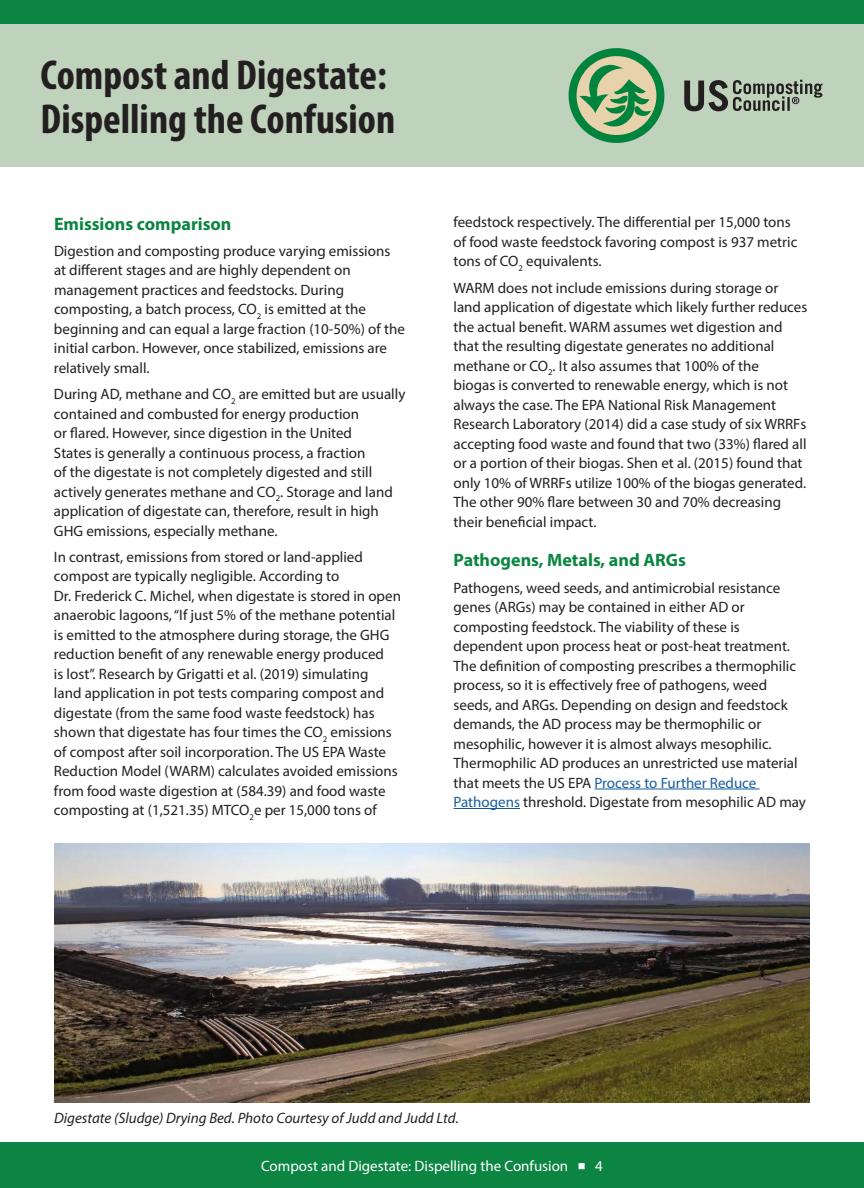
<style>
.page{position:relative;width:864px;height:1188px;background:#fff}
.page>*{position:absolute;margin:0;border:0;box-sizing:border-box;transform-origin:0 0}
.t1{font:700 condensed 42px/43.5px "Myriad Pro";color:#231f20}
.t2{font:700 18px "Myriad Pro";color:#0c8542}
.t3{font:15px/19.5px "Myriad Pro";color:#231f20}
.t4{font:italic 15px "Myriad Pro";color:#231f20}
.t5{font:15px "Myriad Pro";color:#fff}
.s1{color:#175d9e}
</style>
<div class="page">
<div style="left:0;top:24px;width:864px;height:142px;background:#bfd2bc"></div>
<div style="left:0;top:1142px;width:864px;height:46px;background:#0c8542"></div>
<div style="left:0;top:0;width:864px;height:24px;background:#0c8542"></div>
<svg style="left:569px;top:48px;width:95px;height:95px"></svg>
<svg style="left:684px;top:80px;width:139px;height:31px"></svg>
<hr style="left:595px;top:789px;width:165px;height:1px;background:#175d9e">
<hr style="left:454px;top:808px;width:66px;height:1px;background:#175d9e">
<img style="left:54px;top:844px;width:756px;height:259px">
<h1 class="t1" style="left:40px;top:53px;width:356px">Compost and Digestate:<br>Dispelling the Confusion</h1>
<p class="t2" style="left:54px;top:212px;width:179px">Emissions comparison</p>
<p class="t3" style="left:54px;top:241px;width:352px">Digestion and composting produce varying emissions at different stages and are highly dependent on management practices and feedstocks. During composting, a batch process, CO<sub>2</sub> is emitted at the beginning and can equal a large fraction (10-50%) of the initial carbon. However, once stabilized, emissions are relatively small.</p>
<p class="t3" style="left:54px;top:384px;width:353px">During AD, methane and CO<sub>2</sub> are emitted but are usually contained and combusted for energy production<br>or flared. However, since digestion in the United<br>States is generally a continuous process, a fraction<br>of the digestate is not completely digested and still actively generates methane and CO<sub>2</sub>. Storage and land application of digestate can, therefore, result in high GHG emissions, especially methane.</p>
<p class="t3" style="left:54px;top:547px;width:349px">In contrast, emissions from stored or land-applied compost are typically negligible. According to<br>Dr. Frederick C. Michel, when digestate is stored in open anaerobic lagoons, “If just 5% of the methane potential is emitted to the atmosphere during storage, the GHG reduction benefit of any renewable energy produced<br>is lost”. Research by Grigatti et al. (2019) simulating<br>land application in pot tests comparing compost and digestate (from the same food waste feedstock) has shown that digestate has four times the CO<sub>2</sub> emissions of compost after soil incorporation. The US EPA Waste Reduction Model (WARM) calculates avoided emissions from food waste digestion at (584.39) and food waste composting at (1,521.35) MTCO<sub>2</sub>e per 15,000 tons of</p>
<p class="t3" style="left:454px;top:212px;width:345px">feedstock respectively. The differential per 15,000 tons of food waste feedstock favoring compost is 937 metric tons of CO<sub>2</sub> equivalents.</p>
<p class="t3" style="left:454px;top:277px;width:355px">WARM does not include emissions during storage or land application of digestate which likely further reduces the actual benefit. WARM assumes wet digestion and that the resulting digestate generates no additional methane or CO<sub>2</sub>. It also assumes that 100% of the<br>biogas is converted to renewable energy, which is not always the case. The EPA National Risk Management Research Laboratory (2014) did a case study of six WRRFs accepting food waste and found that two (33%) flared all or a portion of their biogas. Shen et al. (2015) found that only 10% of WRRFs utilize 100% of the biogas generated.<br>The other 90% flare between 30 and 70% decreasing their beneficial impact.</p>
<p class="t2" style="left:454px;top:548px;width:234px">Pathogens, Metals, and ARGs</p>
<p class="t3" style="left:454px;top:577px;width:354px">Pathogens, weed seeds, and antimicrobial resistance genes (ARGs) may be contained in either AD or composting feedstock. The viability of these is dependent upon process heat or post-heat treatment.<br>The definition of composting prescribes a thermophilic process, so it is effectively free of pathogens, weed seeds, and ARGs. Depending on design and feedstock demands, the AD process may be thermophilic or mesophilic, however it is almost always mesophilic.<br>Thermophilic AD produces an unrestricted use material that meets the US EPA <span class="s1">Process to Further Reduce Pathogens</span> threshold. Digestate from mesophilic AD may</p>
<p class="t4" style="left:54px;top:1109px;width:406px">Digestate (Sludge) Drying Bed. Photo Courtesy of Judd and Judd Ltd.</p>
<p class="t5" style="left:261px;top:1156px;width:343px">Compost and Digestate: Dispelling the Confusion ■ 4</p>
</div>
